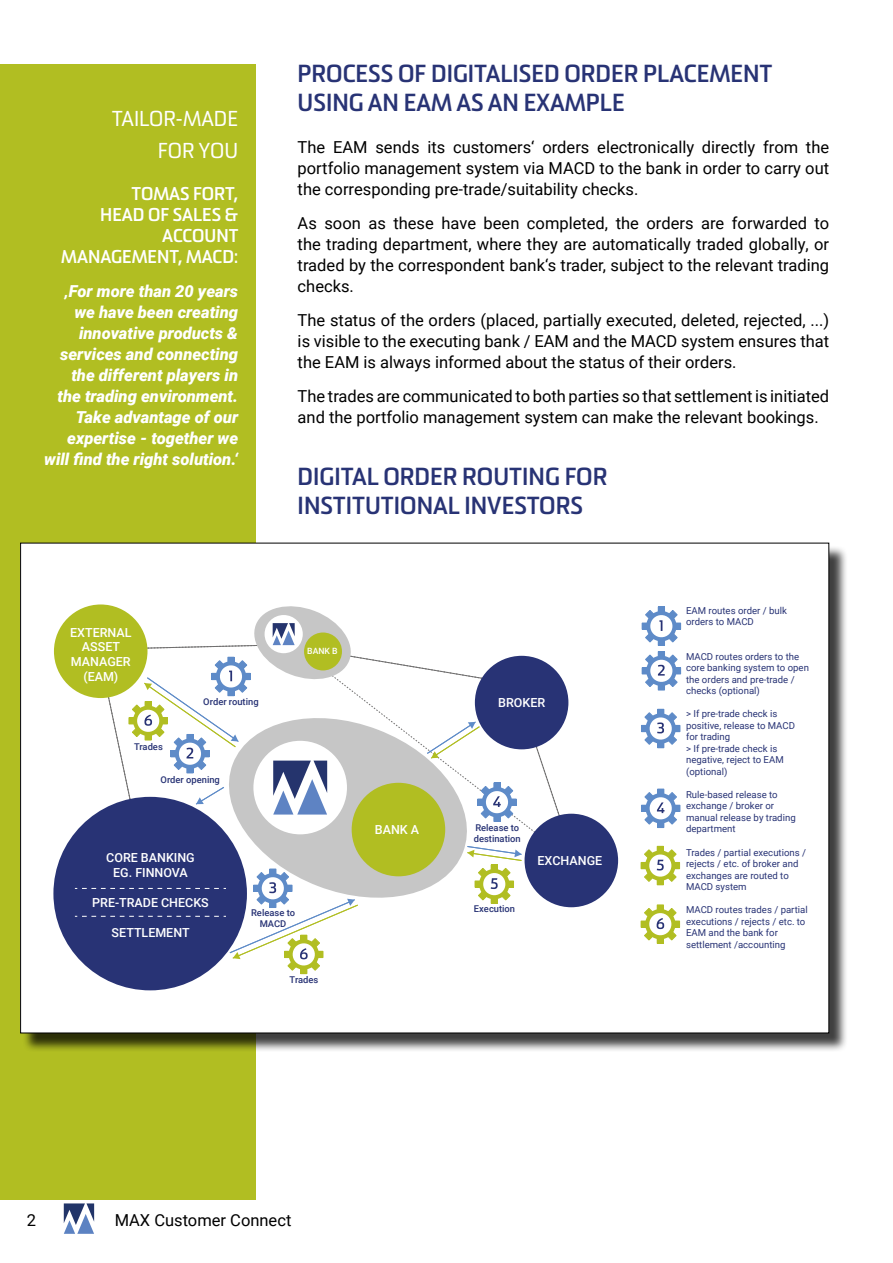
<style>
.page{position:relative;width:893px;height:1263px;background:#fff}
.page>*{position:absolute;margin:0;border:0;box-sizing:border-box;transform-origin:0 0}
.t1{font:700 24px/28.8px "Sommet";color:#283375}
.t2{font:21px/31.5px "Sommet";color:#fff;text-align:right}
.t3{font:700 18px/21px "Sommet";color:#fff;text-align:right}
.t4{font:16.5px/21px "Roboto";color:#000;text-align:justify}
.t5{font:italic 900 16.5px/21px "Roboto";color:#fff;text-align:right}
.t6{font:500 12.45px/15px "Roboto";color:#fff;text-align:center}
.t7{font:9.6px/11.6px "Roboto";color:#283375}
.t8{font:500 9.3px/11.2px "Roboto";color:#283375;text-align:center}
.t9{font:500 8.7px "Roboto";color:#fff}
</style>
<div class="page">
<svg style="left:64px;top:1203px;width:30px;height:31px"></svg>
<div style="left:0;top:64px;width:255px;height:1135px;background:#b1be22"></div>
<div style="left:22px;top:545px;width:826px;height:507px;background:#000;opacity:.75"></div>
<div style="left:21px;top:543px;width:808px;height:490px;background:#fff"></div>
<div style="left:525px;top:814px;width:93px;height:93px;background:#283375;border-radius:50%"></div>
<div style="left:54px;top:604px;width:93px;height:94px;background:#b1be22;border-radius:50%"></div>
<div style="left:53px;top:797px;width:194px;height:193px;background:#283375;border-radius:50%"></div>
<div style="left:658px;top:640px;width:7px;height:6px;border:1px solid #5e8bc8"></div>
<svg style="left:642px;top:607px;width:39px;height:38px"></svg>
<div style="left:658px;top:651px;width:7px;height:6px;border:1px solid #5e8bc8"></div>
<svg style="left:642px;top:652px;width:39px;height:38px"></svg>
<div style="left:641px;top:725px;width:6px;height:7px;background:#5e8bc8"></div>
<svg style="left:644px;top:709px;width:36px;height:39px"></svg>
<div style="left:657px;top:822px;width:7px;height:6px;border:1px solid #5e8bc8"></div>
<svg style="left:641px;top:789px;width:39px;height:38px"></svg>
<div style="left:674px;top:862px;width:6px;height:7px;background:#b1be22"></div>
<svg style="left:641px;top:846px;width:36px;height:39px"></svg>
<div style="left:657px;top:938px;width:7px;height:6px;border:1px solid #b1be22"></div>
<svg style="left:641px;top:905px;width:39px;height:38px"></svg>
<svg style="left:75px;top:604px;width:500px;height:370px"></svg>
<p class="t2" style="left:112px;top:103px;width:128px">TAILOR-MADE<br>FOR YOU</p>
<p class="t3" style="left:61px;top:183px;width:179px">TOMAS FORT,<br>HEAD OF SALES &amp;<br>ACCOUNT<br>MANAGEMENT, MACD:</p>
<p class="t5" style="left:44px;top:280px;width:195px">‚For more than 20 years we have been creating innovative products &amp; services and connecting the different players in the trading environment.<br>Take advantage of our expertise - together we will find the right solution.‘</p>
<h1 class="t1" style="left:298px;top:59px;width:476px">PROCESS OF DIGITALISED ORDER PLACEMENT<br>USING AN EAM AS AN EXAMPLE</h1>
<p class="t4" style="left:298px;top:136px;width:533px">The EAM sends its customers‘ orders electronically directly from the portfolio management system via MACD to the bank in order to carry out the corresponding pre-trade/suitability checks.</p>
<p class="t4" style="left:298px;top:212px;width:533px">As soon as these have been completed, the orders are forwarded to the trading department, where they are automatically traded globally, or traded by the correspondent bank‘s trader, subject to the relevant trading checks.</p>
<p class="t4" style="left:298px;top:309px;width:533px">The status of the orders (placed, partially executed, deleted, rejected, ...) is visible to the executing bank / EAM and the MACD system ensures that the EAM is always informed about the status of their orders.</p>
<p class="t4" style="left:298px;top:384px;width:533px">The trades are communicated to both parties so that settlement is initiated and the portfolio management system can make the relevant bookings.</p>
<h1 class="t1" style="left:298px;top:462px;width:311px">DIGITAL ORDER ROUTING FOR<br>INSTITUTIONAL INVESTORS</h1>
<p class="t6" style="left:70px;top:624px;width:63px">EXTERNAL<br>ASSET<br>MANAGER (EAM)</p>
<p class="t8" style="left:134px;top:740px;width:30px">Trades</p>
<p class="t8" style="left:203px;top:696px;width:57px">Order routing</p>
<p class="t8" style="left:161px;top:773px;width:61px">Order opening</p>
<p class="t9" style="left:307px;top:645px;width:32px">BANK B</p>
<p class="t6" style="left:106px;top:850px;width:90px">CORE BANKING<br>EG. FINNOVA</p>
<p class="t6" style="left:92px;top:895px;width:118px">PRE-TRADE CHECKS</p>
<p class="t6" style="left:112px;top:925px;width:80px">SETTLEMENT</p>
<p class="t8" style="left:251px;top:907px;width:45px">Release to<br>MACD</p>
<p class="t8" style="left:290px;top:974px;width:30px">Trades</p>
<p class="t6" style="left:375px;top:821px;width:46px">BANK A</p>
<p class="t6" style="left:498px;top:694px;width:48px">BROKER</p>
<p class="t8" style="left:474px;top:821px;width:48px;text-align:left">Release to destination</p>
<p class="t8" style="left:474px;top:903px;width:43px">Execution</p>
<p class="t6" style="left:537px;top:852px;width:66px">EXCHANGE</p>
<p class="t7" style="left:686px;top:604px;width:103px">EAM routes order / bulk orders to MACD</p>
<p class="t7" style="left:686px;top:650px;width:124px">MACD routes orders to the core banking system to open the orders and pre-trade / checks (optional)</p>
<p class="t7" style="left:686px;top:708px;width:111px">&gt; If pre-trade check is positive, release to MACD for trading<br>&gt; If pre-trade check is negative, reject to EAM (optional)</p>
<p class="t7" style="left:686px;top:788px;width:111px">Rule-based release to exchange / broker or manual release by trading department</p>
<p class="t7" style="left:686px;top:846px;width:122px">Trades / partial executions / rejects / etc. of broker and exchanges are routed to<br>MACD system</p>
<p class="t7" style="left:686px;top:903px;width:123px">MACD routes trades / partial executions / rejects / etc. to<br>EAM and the bank for settlement /accounting</p>
<p class="t4" style="left:27px;top:1209px;width:11px">2</p>
<p class="t4" style="left:115px;top:1209px;width:178px">MAX Customer Connect</p>
</div>
